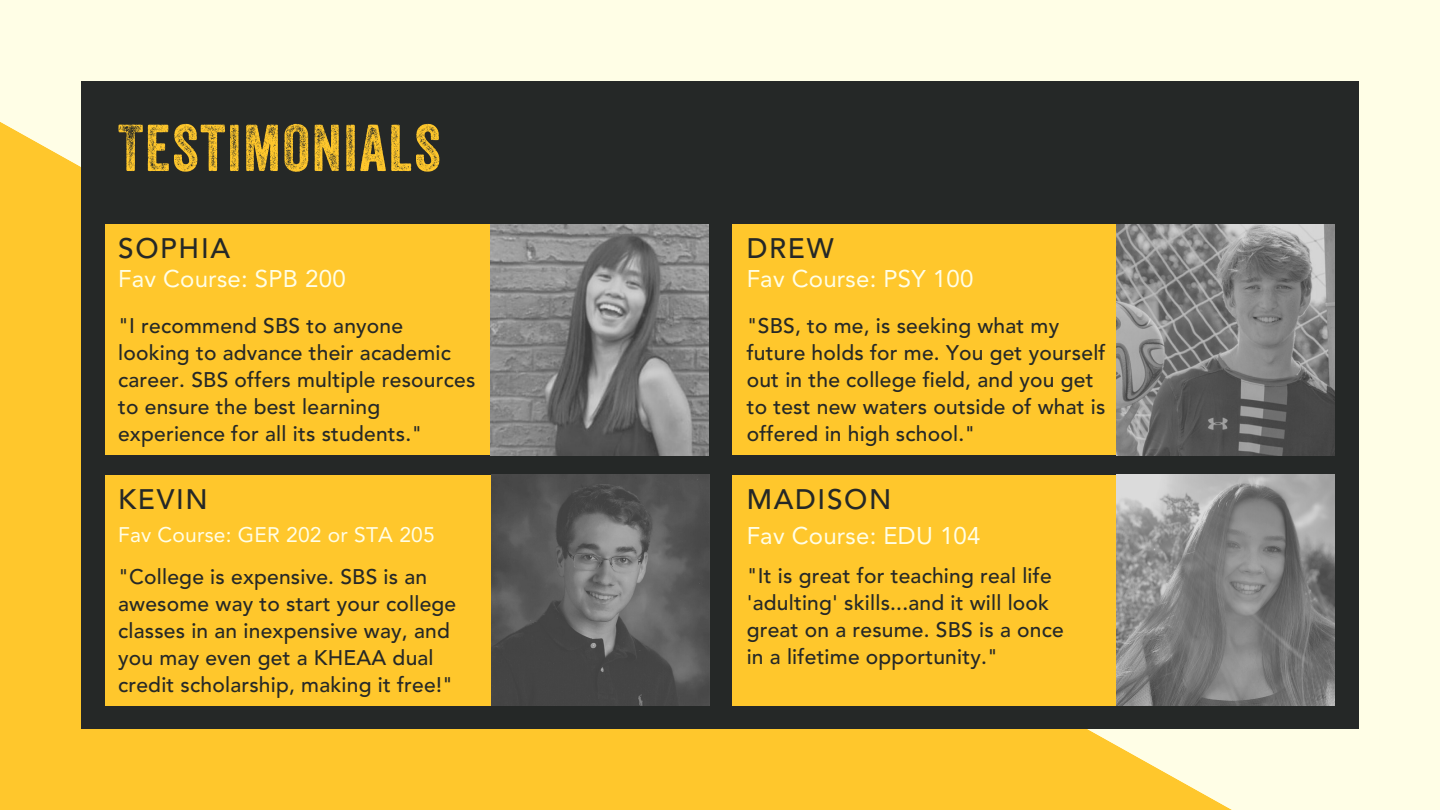
<style>
.page{position:relative;width:1440px;height:810px;background:#fffee6}
.page>*{position:absolute;margin:0;border:0;box-sizing:border-box;transform-origin:0 0}
.t1{font:64px "Veneer Three";letter-spacing:.03em;color:#ffc72c}
.t2{font:500 28px "Avenir LT Std";letter-spacing:.06em;color:#252827}
.t3{font:24px "Avenir LT Std";letter-spacing:.01em;color:#fffee6}
.t4{font:500 21px/27px "Avenir LT Std";letter-spacing:.01em;color:#252827}
.t5{font:21px "Avenir LT Std";letter-spacing:.01em;color:#fffee6}
</style>
<div class="page">
<div style="left:0;top:122px;width:1232px;height:688px;background:#ffc72c"></div>
<div style="left:81px;top:81px;width:1278px;height:648px;background:#252827"></div>
<div style="left:732px;top:475px;width:603px;height:230px;background:#ffc72c"></div>
<div style="left:105px;top:475px;width:603px;height:230px;background:#ffc72c"></div>
<div style="left:105px;top:225px;width:603px;height:230px;background:#ffc72c"></div>
<div style="left:732px;top:225px;width:603px;height:230px;background:#ffc72c"></div>
<img style="left:490px;top:224px;width:219px;height:231px">
<img style="left:1116px;top:225px;width:219px;height:230px">
<img style="left:1116px;top:475px;width:219px;height:231px">
<img style="left:491px;top:475px;width:218px;height:231px">
<h1 class="t1" style="left:118px;top:109px;width:324px">TESTIMONIALS</h1>
<h2 class="t2" style="left:118px;top:237px;width:114px">SOPHIA</h2>
<h3 class="t3" style="left:118px;top:269px;width:229px">Fav Course: SPB 200</h3>
<p class="t4" style="left:118px;top:314px;width:359px">"I recommend SBS to anyone looking to advance their academic career. SBS offers multiple resources to ensure the best learning experience for all its students."</p>
<p class="t2" style="left:118px;top:488px;width:91px">KEVIN</p>
<p class="t5" style="left:118px;top:526px;width:318px">Fav Course: GER 202 or STA 205</p>
<h4 class="t4" style="left:118px;top:565px;width:340px">"College is expensive. SBS is an awesome way to start your college classes in an inexpensive way, and you may even get a KHEAA dual credit scholarship, making it free!"</h4>
<h2 class="t2" style="left:747px;top:237px;width:88px">DREW</h2>
<h3 class="t3" style="left:747px;top:269px;width:228px">Fav Course: PSY 100</h3>
<h4 class="t4" style="left:747px;top:314px;width:360px">"SBS, to me, is seeking what my future holds for me. You get yourself out in the college field, and you get to test new waters outside of what is offered in high school."</h4>
<p class="t2" style="left:747px;top:488px;width:146px">MADISON</p>
<h4 class="t3" style="left:747px;top:526px;width:235px">Fav Course: EDU 104</h4>
<h2 class="t4" style="left:747px;top:564px;width:319px">"It is great for teaching real life 'adulting' skills...and it will look great on a resume. SBS is a once in a lifetime opportunity."</h2>
</div>
